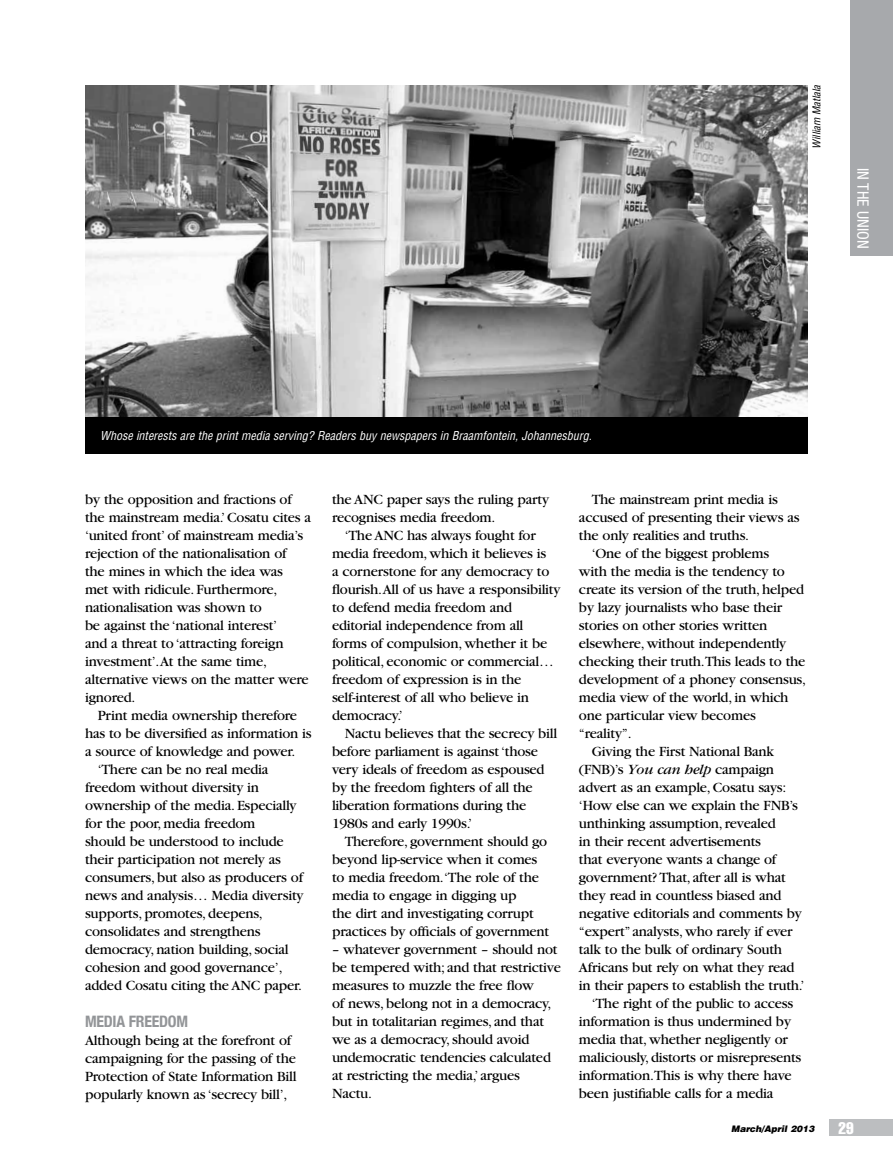
<style>
.page{position:relative;width:893px;height:1170px;background:#fff}
.page>*{position:absolute;margin:0;border:0;box-sizing:border-box;transform-origin:0 0}
.t1{font:extra-condensed 16.5px "Helvetica";color:#fff}
.t2{font:700 condensed 15.75px "Helvetica Neue";letter-spacing:-.015em;color:#939598}
.t3{font:condensed 15.75px "Helvetica Neue";color:#fff}
.t4{font:14.7px/18px "Garamond";letter-spacing:-.015em;color:#000}
.t5{font:italic condensed 12px "Helvetica";color:#fff}
.t6{font:italic condensed 10.5px "Helvetica";color:#000}
.t7{font:italic 900 9px "Helvetica";color:#000}
.s1{font-style:italic}
</style>
<div class="page">
<div style="left:850px;top:0;width:43px;height:255px;background:#a7a9ac"></div>
<div style="left:829px;top:1118px;width:64px;height:17px;background:#bcbec0"></div>
<img style="left:85px;top:85px;width:723px;height:332px">
<div style="left:85px;top:417px;width:723px;height:36px;background:#000"></div>
<p class="t6" style="left:810px;top:149px;width:65px;rotate:-90deg">William Matlala</p>
<p class="t3" style="left:872px;top:168px;width:82px;rotate:90deg">IN THE UNION</p>
<p class="t5" style="left:100px;top:428px;width:493px">Whose interests are the print media serving? Readers buy newspapers in Braamfontein, Johannesburg.</p>
<p class="t4" style="left:85px;top:491px;width:227px">by the opposition and fractions of the mainstream media.’ Cosatu cites a ‘united front’ of mainstream media’s rejection of the nationalisation of<br>the mines in which the idea was<br>met with ridicule. Furthermore, nationalisation was shown to<br>be against the ‘national interest’<br>and a threat to ‘attracting foreign investment’.At the same time, alternative views on the matter were ignored.</p>
<p class="t4" style="left:98px;top:707px;width:201px">Print media ownership therefore</p>
<p class="t4" style="left:85px;top:725px;width:228px">has to be diversified as information is</p>
<p class="t4" style="left:85px;top:742px;width:212px">a source of knowledge and power.</p>
<p class="t4" style="left:98px;top:760px;width:172px">‘There can be no real media</p>
<p class="t4" style="left:85px;top:778px;width:176px">freedom without diversity in</p>
<p class="t4" style="left:85px;top:796px;width:213px">ownership of the media. Especially</p>
<p class="t4" style="left:85px;top:814px;width:172px">for the poor, media freedom</p>
<p class="t4" style="left:85px;top:832px;width:200px">should be understood to include</p>
<p class="t4" style="left:85px;top:850px;width:197px">their participation not merely as</p>
<p class="t4" style="left:85px;top:868px;width:220px">consumers, but also as producers of</p>
<p class="t4" style="left:85px;top:886px;width:220px">news and analysis… Media diversity</p>
<p class="t4" style="left:85px;top:904px;width:179px">supports, promotes, deepens,</p>
<p class="t4" style="left:85px;top:922px;width:177px">consolidates and strengthens</p>
<p class="t4" style="left:85px;top:940px;width:205px">democracy, nation building, social</p>
<p class="t4" style="left:85px;top:958px;width:199px">cohesion and good governance’,</p>
<p class="t4" style="left:85px;top:976px;width:218px">added Cosatu citing the ANC paper.</p>
<p class="t2" style="left:85px;top:1011px;width:105px">MEDIA FREEDOM</p>
<p class="t4" style="left:85px;top:1031px;width:213px">Although being at the forefront of campaigning for the passing of the Protection of State Information Bill popularly known as ‘secrecy bill’,</p>
<p class="t4" style="left:332px;top:491px;width:219px">the ANC paper says the ruling party recognises media freedom.</p>
<p class="t4" style="left:332px;top:527px;width:230px;text-indent:13px">‘The ANC has always fought for media freedom, which it believes is<br>a cornerstone for any democracy to flourish.All of us have a responsibility to defend media freedom and editorial independence from all forms of compulsion, whether it be political, economic or commercial… freedom of expression is in the self-interest of all who believe in democracy.’</p>
<p class="t4" style="left:332px;top:724px;width:227px;text-indent:13px">Nactu believes that the secrecy bill before parliament is against ‘those very ideals of freedom as espoused by the freedom fighters of all the liberation formations during the 1980s and early 1990s.’</p>
<p class="t4" style="left:332px;top:832px;width:219px;text-indent:13px">Therefore, government should go beyond lip-service when it comes to media freedom.‘The role of the media to engage in digging up<br>the dirt and investigating corrupt practices by officials of government</p>
<p class="t4" style="left:332px;top:940px;width:230px">– whatever government – should not be tempered with; and that restrictive measures to muzzle the free flow<br>of news, belong not in a democracy, but in totalitarian regimes, and that we as a democracy, should avoid undemocratic tendencies calculated at restricting the media,’ argues<br>Nactu.</p>
<p class="t4" style="left:592px;top:490px;width:188px">The mainstream print media is</p>
<p class="t4" style="left:579px;top:508px;width:222px">accused of presenting their views as</p>
<p class="t4" style="left:579px;top:526px;width:172px">the only realities and truths.</p>
<p class="t4" style="left:592px;top:544px;width:179px">‘One of the biggest problems</p>
<p class="t4" style="left:579px;top:562px;width:208px">with the media is the tendency to</p>
<p class="t4" style="left:579px;top:580px;width:227px">create its version of the truth, helped</p>
<p class="t4" style="left:579px;top:598px;width:205px">by lazy journalists who base their</p>
<p class="t4" style="left:579px;top:616px;width:190px">stories on other stories written</p>
<p class="t4" style="left:579px;top:634px;width:209px">elsewhere, without independently</p>
<p class="t4" style="left:579px;top:652px;width:228px">checking their truth.This leads to the</p>
<p class="t4" style="left:579px;top:670px;width:228px">development of a phoney consensus,</p>
<p class="t4" style="left:579px;top:688px;width:211px">media view of the world, in which</p>
<p class="t4" style="left:579px;top:706px;width:178px">one particular view becomes</p>
<p class="t4" style="left:579px;top:724px;width:54px">“reality”.</p>
<p class="t4" style="left:592px;top:742px;width:184px">Giving the First National Bank</p>
<p class="t4" style="left:579px;top:760px;width:197px">(FNB)’s <span class="s1">You can help</span> campaign</p>
<p class="t4" style="left:579px;top:778px;width:209px">advert as an example, Cosatu says:</p>
<p class="t4" style="left:579px;top:796px;width:221px">‘How else can we explain the FNB’s</p>
<p class="t4" style="left:579px;top:814px;width:198px">unthinking assumption, revealed</p>
<p class="t4" style="left:579px;top:832px;width:184px">in their recent advertisements</p>
<p class="t4" style="left:579px;top:850px;width:199px">that everyone wants a change of</p>
<p class="t4" style="left:579px;top:868px;width:208px">government? That, after all is what</p>
<p class="t4" style="left:579px;top:886px;width:204px">they read in countless biased and</p>
<p class="t4" style="left:579px;top:904px;width:225px">negative editorials and comments by</p>
<p class="t4" style="left:579px;top:922px;width:215px">“expert” analysts, who rarely if ever</p>
<p class="t4" style="left:579px;top:940px;width:205px">talk to the bulk of ordinary South</p>
<p class="t4" style="left:579px;top:958px;width:217px">Africans but rely on what they read</p>
<p class="t4" style="left:579px;top:976px;width:227px">in their papers to establish the truth.’</p>
<p class="t4" style="left:592px;top:994px;width:203px">‘The right of the public to access</p>
<p class="t4" style="left:579px;top:1012px;width:214px">information is thus undermined by</p>
<p class="t4" style="left:579px;top:1030px;width:210px">media that, whether negligently or</p>
<p class="t4" style="left:579px;top:1048px;width:224px">maliciously, distorts or misrepresents</p>
<p class="t4" style="left:579px;top:1066px;width:214px">information.This is why there have</p>
<p class="t4" style="left:579px;top:1084px;width:196px">been justifiable calls for a media</p>
<p class="t7" style="left:731px;top:1122px;width:85px">March/April 2013</p>
<p class="t1" style="left:838px;top:1117px;width:17px">29</p>
</div>
